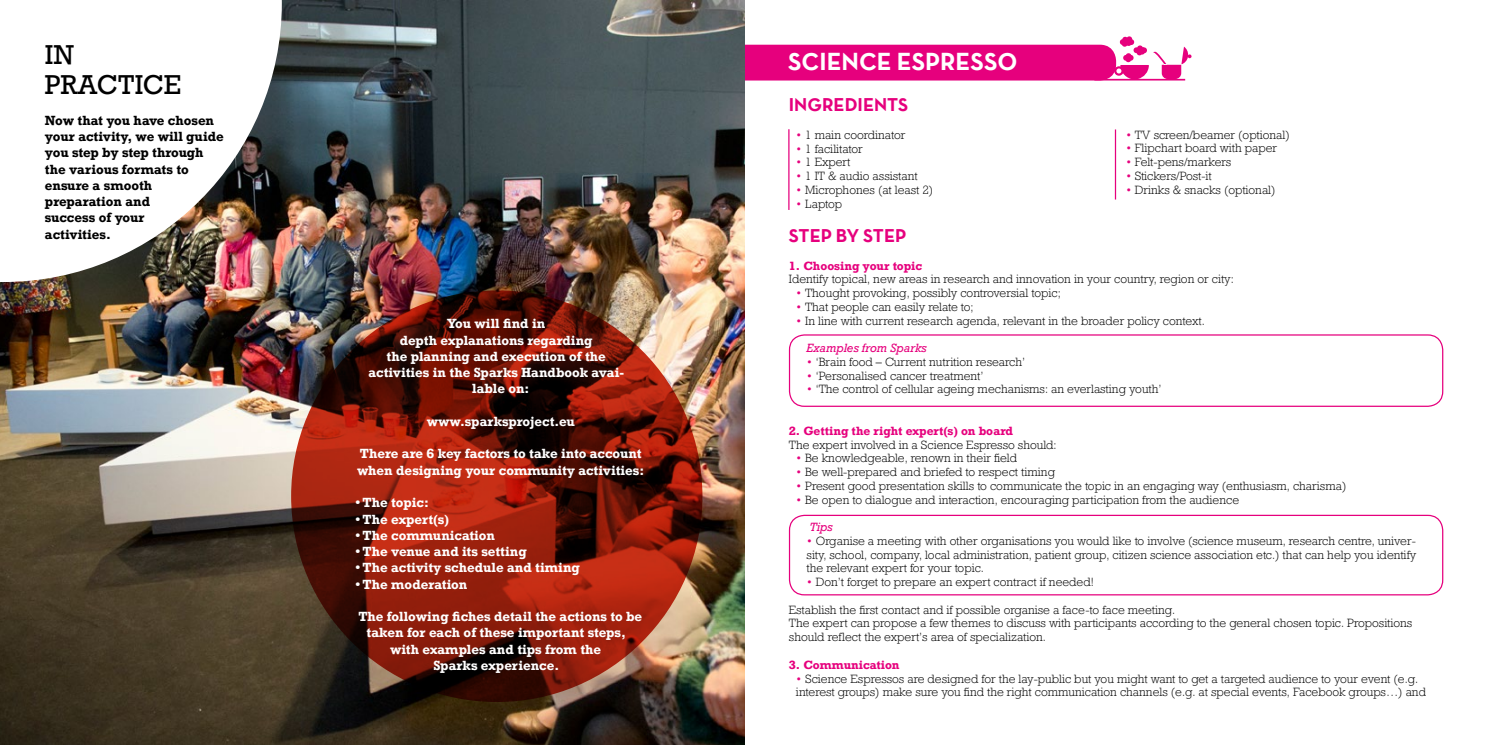
<style>
.page{position:relative;width:1489px;height:745px;background:#fff}
.page>*{position:absolute;margin:0;border:0;box-sizing:border-box;transform-origin:0 0}
.t1{font:25.62px/30px "Rockwell Nova";color:#000}
.t2{font:25px "Neutra Text TF Bold Alt";color:#fff}
.t3{font:18.75px "Neutra Text TF Bold Alt";color:#e6007d}
.t4{font:700 12.5px/16.2px "Rockwell Nova";color:#fff}
.t5{font:700 12.5px/16.2px "Rockwell Nova";letter-spacing:-.005em;color:#000}
.t6{font:300 11.25px/13.8px "Rockwell Nova";color:#000}
.t7{font:700 11.25px "Rockwell Nova";color:#e6007d}
.t8{font:italic 11.25px "Rockwell Nova";color:#e6007d}
.s1{color:#e6007d}
</style>
<div class="page">
<div style="left:674px;top:45px;width:442px;height:35px;background:#e6007d;border-radius:16px"></div>
<img style="left:0;top:0;width:744px;height:744px">
<svg style="left:0;top:0;width:282px;height:282px"></svg>
<hr style="left:788px;top:129px;width:1px;height:81px;background:#e6007d">
<hr style="left:1114px;top:129px;width:2px;height:70px;background:#e6007d">
<div style="left:788px;top:334px;width:655px;height:72px;border:1px solid #e6007d;border-radius:15px"></div>
<div style="left:788px;top:514px;width:655px;height:81px;border:1px solid #e6007d;border-radius:15px"></div>
<svg style="left:291px;top:290px;width:411px;height:411px;background:#771809"></svg>
<svg style="left:1094px;top:36px;width:97px;height:44px"></svg>
<h1 class="t1" style="left:45px;top:40px;width:138px">IN<br>PRACTICE</h1>
<p class="t5" style="left:45px;top:112px;width:180px">Now that you have chosen your activity, we will guide you step by step through the various formats to ensure a smooth preparation and<br>success of your<br>activities.</p>
<p class="t4" style="left:447px;top:315px;width:100px">You will find in</p>
<p class="t4" style="left:400px;top:331px;width:194px">depth explanations regarding</p>
<p class="t4" style="left:386px;top:348px;width:221px">the planning and execution of the</p>
<p class="t4" style="left:368px;top:364px;width:257px">activities in the Sparks Handbook avai-</p>
<p class="t4" style="left:472px;top:380px;width:59px">lable on:</p>
<p class="t4" style="left:426px;top:413px;width:150px">www.sparksproject.eu</p>
<p class="t4" style="left:357px;top:445px;width:288px">There are 6 key factors to take into account when designing your community activities:</p>
<p class="t4" style="left:355px;top:494px;width:75px">• The topic:</p>
<p class="t4" style="left:355px;top:510px;width:95px">• The expert(s)</p>
<p class="t4" style="left:355px;top:526px;width:141px">• The communication</p>
<p class="t4" style="left:355px;top:543px;width:173px">• The venue and its setting</p>
<p class="t4" style="left:355px;top:559px;width:226px">• The activity schedule and timing</p>
<p class="t4" style="left:355px;top:575px;width:114px">• The moderation</p>
<p class="t4" style="left:358px;top:608px;width:285px">The following fiches detail the actions to be</p>
<p class="t4" style="left:366px;top:624px;width:261px">taken for each of these important steps,</p>
<p class="t4" style="left:390px;top:640px;width:213px">with examples and tips from the</p>
<p class="t4" style="left:433px;top:656px;width:127px">Sparks experience.</p>
<h2 class="t2" style="left:788px;top:46px;width:231px">SCIENCE ESPRESSO</h2>
<h3 class="t3" style="left:788px;top:93px;width:121px">INGREDIENTS</h3>
<p class="t6" style="left:796px;top:128px;width:111px"><span class="s1">•</span> 1 main coordinator</p>
<p class="t6" style="left:796px;top:141px;width:68px"><span class="s1">•</span> 1 facilitator</p>
<p class="t6" style="left:796px;top:155px;width:56px"><span class="s1">•</span> 1 Expert</p>
<p class="t6" style="left:796px;top:169px;width:123px"><span class="s1">•</span> 1 IT &amp; audio assistant</p>
<p class="t6" style="left:796px;top:183px;width:139px"><span class="s1">•</span> Microphones (at least 2)</p>
<p class="t6" style="left:796px;top:196px;width:48px"><span class="s1">•</span> Laptop</p>
<h3 class="t3" style="left:788px;top:224px;width:119px">STEP BY STEP</h3>
<p class="t7" style="left:788px;top:258px;width:135px">1. Choosing your topic</p>
<p class="t6" style="left:788px;top:272px;width:446px">Identify topical, new areas in research and innovation in your country, region or city:</p>
<p class="t6" style="left:796px;top:286px;width:266px"><span class="s1">•</span> Thought provoking, possibly controversial topic;</p>
<p class="t6" style="left:796px;top:299px;width:179px"><span class="s1">•</span> That people can easily relate to;</p>
<p class="t6" style="left:796px;top:313px;width:410px"><span class="s1">•</span> In line with current research agenda, relevant in the broader policy context.</p>
<p class="t8" style="left:806px;top:341px;width:121px">Examples from Sparks</p>
<p class="t6" style="left:806px;top:354px;width:220px"><span class="s1">•</span> ‘Brain food – Current nutrition research’</p>
<p class="t6" style="left:806px;top:368px;width:178px"><span class="s1">•</span> ‘Personalised cancer treatment’</p>
<p class="t6" style="left:806px;top:382px;width:356px"><span class="s1">•</span> ‘The control of cellular ageing mechanisms: an everlasting youth’</p>
<p class="t7" style="left:788px;top:423px;width:226px">2. Getting the right expert(s) on board</p>
<p class="t6" style="left:788px;top:437px;width:269px">The expert involved in a Science Espresso should:</p>
<p class="t6" style="left:796px;top:451px;width:222px"><span class="s1">•</span> Be knowledgeable, renown in their field</p>
<p class="t6" style="left:796px;top:464px;width:260px"><span class="s1">•</span> Be well-prepared and briefed to respect timing</p>
<p class="t6" style="left:796px;top:478px;width:552px"><span class="s1">•</span> Present good presentation skills to communicate the topic in an engaging way (enthusiasm, charisma)</p>
<p class="t6" style="left:796px;top:492px;width:444px"><span class="s1">•</span> Be open to dialogue and interaction, encouraging participation from the audience</p>
<p class="t8" style="left:809px;top:519px;width:25px">Tips</p>
<p class="t6" style="left:806px;top:533px;width:611px;text-align:justify"><span class="s1">•</span> Organise a meeting with other organisations you would like to involve (science museum, research centre, univer&shy;sity, school, company, local administration, patient group, citizen science association etc.) that can help you identify the relevant expert for your topic.</p>
<p class="t6" style="left:806px;top:574px;width:289px"><span class="s1">•</span> Don’t forget to prepare an expert contract if needed!</p>
<p class="t6" style="left:788px;top:602px;width:625px">Establish the first contact and if possible organise a face-to face meeting.<br>The expert can propose a few themes to discuss with participants according to the general chosen topic. Propositions should reflect the expert’s area of specialization.</p>
<p class="t7" style="left:788px;top:657px;width:112px">3. Communication</p>
<p class="t6" style="left:796px;top:671px;width:631px"><span class="s1">•</span> Science Espressos are designed for the lay-public but you might want to get a targeted audience to your event (e.g. interest groups) make sure you find the right communication channels (e.g. at special events, Facebook groups…) and</p>
<p class="t6" style="left:1125px;top:127px;width:165px"><span class="s1">•</span> TV screen/beamer (optional)</p>
<p class="t6" style="left:1125px;top:141px;width:153px"><span class="s1">•</span> Flipchart board with paper</p>
<p class="t6" style="left:1125px;top:155px;width:107px"><span class="s1">•</span> Felt-pens/markers</p>
<p class="t6" style="left:1125px;top:169px;width:87px"><span class="s1">•</span> Stickers/Post-it</p>
<p class="t6" style="left:1125px;top:182px;width:151px"><span class="s1">•</span> Drinks &amp; snacks (optional)</p>
</div>
